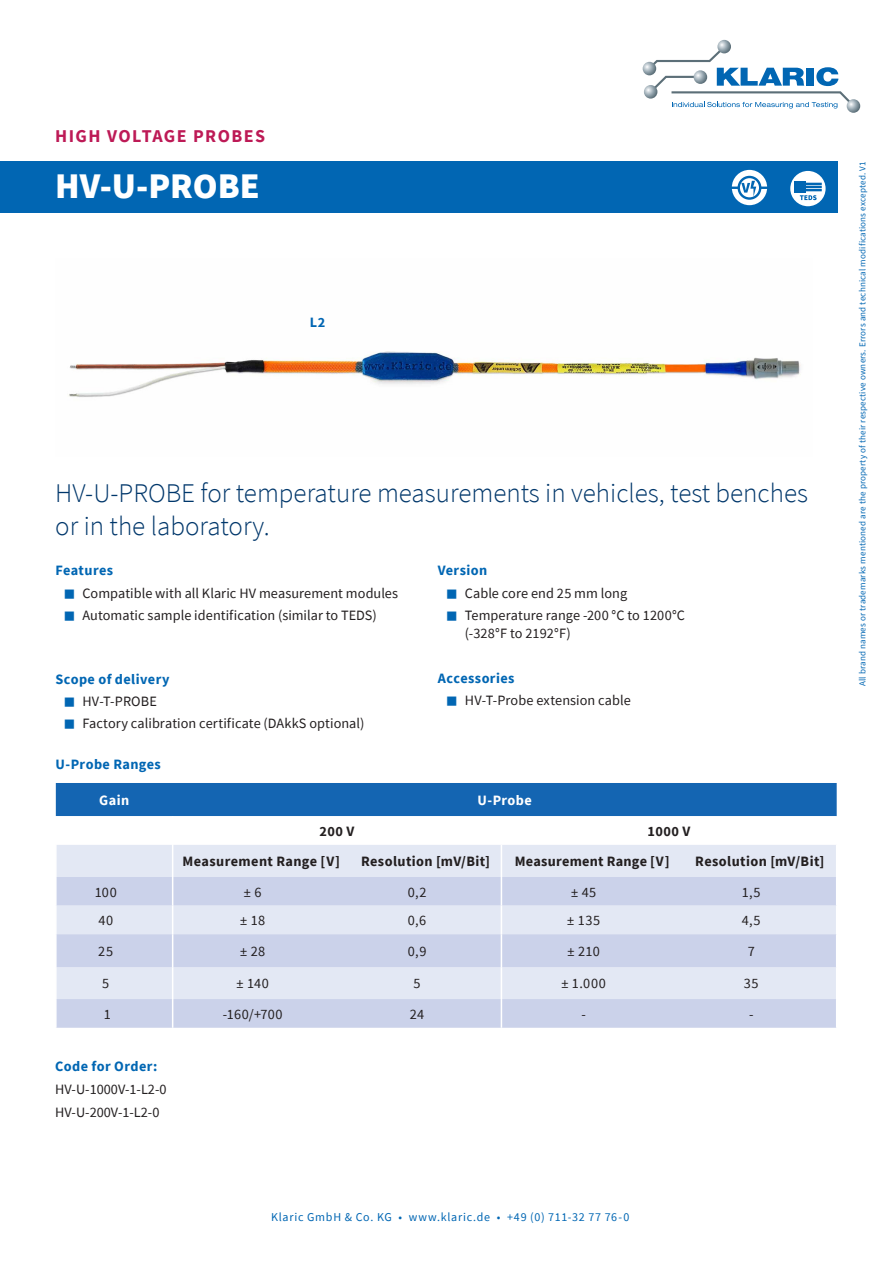
<style>
.page{position:relative;width:893px;height:1263px;background:#fff}
.page>*{position:absolute;margin:0;border:0;box-sizing:border-box;transform-origin:0 0}
.t1{font:900 36px "Source Sans Pro";color:#fff}
.t2{font:300 27px/32.4px "Source Sans Pro";color:#00376b}
.Volt_Kategorie{font:700 18px "Source Sans Pro";letter-spacing:.08em;color:#bd1a56}
.Zwischenüberschrift{font:14.25px/18px "Source Sans Pro";letter-spacing:.005em;color:#231f20}
.Tabelle_Zellenname_S{font:700 14.25px "Source Sans Pro";letter-spacing:.025em;color:#231f20}
.Tabellen_Zelleninhal{font:14.25px "Source Sans Pro";letter-spacing:.035em;color:#231f20}
.Zwischenüberschrift-2{font:700 14.25px "Source Sans Pro";letter-spacing:.03em;color:#0166b3}
.Tabelle_Zellenname_W{font:700 14.25px "Source Sans Pro";letter-spacing:.03em;color:#fff}
.Tabelle_Zellenname_T{font:700 14.25px "Source Sans Pro";letter-spacing:.045em;color:#231f20}
.t3{font:12px "Source Sans Pro";letter-spacing:.06em;color:#0166b3}
.t4{font:9px "Source Sans Pro";letter-spacing:.02em;color:#0166b3}
.s1{font-size:11.25px;color:#0166b3}
</style>
<div class="page">
<svg style="left:717px;top:40px;width:14px;height:13px"></svg>
<svg style="left:847px;top:99px;width:13px;height:14px"></svg>
<svg style="left:643px;top:44px;width:214px;height:65px"></svg>
<div style="left:0;top:162px;width:838px;height:51px;background:#0166b3"></div>
<img style="left:69px;top:351px;width:732px;height:46px">
<svg style="left:788px;top:169px;width:39px;height:39px"></svg>
<div style="left:787px;top:167px;width:42px;height:43px;border:4px solid #0166b3;border-radius:50%"></div>
<div style="left:794px;top:181px;width:12px;height:12px;background:#0166b3"></div>
<svg style="left:800px;top:183px;width:22px;height:17px"></svg>
<svg style="left:730px;top:168px;width:39px;height:39px"></svg>
<div style="left:728px;top:166px;width:43px;height:43px;border:4px solid #0166b3;border-radius:50%"></div>
<hr style="left:729px;top:187px;width:40px;height:2px;background:#0166b3">
<svg style="left:739px;top:177px;width:21px;height:22px"></svg>
<div style="left:737px;top:176px;width:24px;height:24px;border:2px solid #0166b3;border-radius:50%"></div>
<svg style="left:741px;top:181px;width:15px;height:16px"></svg>
<div style="left:57px;top:845px;width:779px;height:32px;background:#e3e8f4"></div>
<svg style="left:57px;top:877px;width:779px;height:151px;fill:#cbd2ea"></svg>
<div style="left:56px;top:783px;width:781px;height:34px;background:#1465b2"></div>
<hr style="left:172px;top:845px;width:1px;height:32px;background:#fff">
<svg style="left:172px;top:877px;width:1px;height:57px"></svg>
<hr style="left:172px;top:934px;width:1px;height:33px;background:#fff">
<hr style="left:172px;top:967px;width:1px;height:32px;background:#fff">
<svg style="left:172px;top:999px;width:1px;height:29px"></svg>
<hr style="left:501px;top:845px;width:1px;height:32px;background:#fff">
<svg style="left:501px;top:877px;width:1px;height:57px"></svg>
<hr style="left:501px;top:934px;width:1px;height:33px;background:#fff">
<hr style="left:501px;top:967px;width:1px;height:32px;background:#fff">
<svg style="left:501px;top:999px;width:1px;height:29px"></svg>
<p class="Volt_Kategorie" style="left:55px;top:124px;width:211px">HIGH VOLTAGE PROBES</p>
<p class="t1" style="left:55px;top:161px;width:206px">HV-U-PROBE</p>
<p class="Zwischenüberschrift-2" style="left:310px;top:313px;width:17px">L2</p>
<p class="t2" style="left:55px;top:477px;width:754px">HV-U-PROBE for temperature measurements in vehicles, test benches or in the laboratory.</p>
<p class="Zwischenüberschrift-2" style="left:55px;top:561px;width:59px">Features</p>
<p class="Zwischenüberschrift" style="left:64px;top:584px;width:335px"><span class="s1">■</span> Compatible with all Klaric HV measurement modules</p>
<p class="Zwischenüberschrift" style="left:64px;top:606px;width:314px"><span class="s1">■</span> Automatic sample identification (similar to TEDS)</p>
<p class="Zwischenüberschrift-2" style="left:438px;top:561px;width:51px">Version</p>
<p class="Zwischenüberschrift" style="left:447px;top:584px;width:182px"><span class="s1">■</span> Cable core end 25 mm long</p>
<p class="Zwischenüberschrift" style="left:465px;top:606px;width:222px;text-indent:-18px"><span class="s1">■</span> Temperature range -200 °C to 1200°C (-328°F to 2192°F)</p>
<p class="Zwischenüberschrift-2" style="left:55px;top:669px;width:116px">Scope of delivery</p>
<p class="Zwischenüberschrift" style="left:64px;top:692px;width:94px"><span class="s1">■</span> HV-T-PROBE</p>
<p class="Zwischenüberschrift" style="left:64px;top:714px;width:301px"><span class="s1">■</span> Factory calibration certificate (DAkkS optional)</p>
<p class="Zwischenüberschrift-2" style="left:438px;top:668px;width:78px">Accessories</p>
<p class="Zwischenüberschrift" style="left:447px;top:691px;width:185px"><span class="s1">■</span> HV-T-Probe extension cable</p>
<p class="Zwischenüberschrift-2" style="left:55px;top:754px;width:107px">U-Probe Ranges</p>
<p class="Tabelle_Zellenname_W" style="left:99px;top:790px;width:31px">Gain</p>
<p class="Tabelle_Zellenname_W" style="left:477px;top:790px;width:56px">U-Probe</p>
<p class="Tabelle_Zellenname_T" style="left:320px;top:821px;width:36px">200 V</p>
<p class="Tabelle_Zellenname_T" style="left:648px;top:821px;width:44px">1000 V</p>
<p class="Tabelle_Zellenname_S" style="left:183px;top:852px;width:159px">Measurement Range [V]</p>
<p class="Tabelle_Zellenname_S" style="left:361px;top:852px;width:131px">Resolution [mV/Bit]</p>
<p class="Tabelle_Zellenname_S" style="left:515px;top:852px;width:156px">Measurement Range [V]</p>
<p class="Tabelle_Zellenname_S" style="left:695px;top:852px;width:131px">Resolution [mV/Bit]</p>
<p class="Tabellen_Zelleninhal" style="left:95px;top:883px;width:24px">100</p>
<p class="Tabellen_Zelleninhal" style="left:244px;top:883px;width:19px">± 6</p>
<p class="Tabellen_Zelleninhal" style="left:408px;top:883px;width:20px">0,2</p>
<p class="Tabellen_Zelleninhal" style="left:571px;top:883px;width:27px">± 45</p>
<p class="Tabellen_Zelleninhal" style="left:742px;top:883px;width:20px">1,5</p>
<p class="Tabellen_Zelleninhal" style="left:98px;top:911px;width:16px">40</p>
<p class="Tabellen_Zelleninhal" style="left:240px;top:911px;width:26px">± 18</p>
<p class="Tabellen_Zelleninhal" style="left:408px;top:911px;width:20px">0,6</p>
<p class="Tabellen_Zelleninhal" style="left:567px;top:911px;width:34px">± 135</p>
<p class="Tabellen_Zelleninhal" style="left:742px;top:911px;width:20px">4,5</p>
<p class="Tabellen_Zelleninhal" style="left:98px;top:942px;width:16px">25</p>
<p class="Tabellen_Zelleninhal" style="left:240px;top:942px;width:27px">± 28</p>
<p class="Tabellen_Zelleninhal" style="left:408px;top:942px;width:20px">0,9</p>
<p class="Tabellen_Zelleninhal" style="left:568px;top:942px;width:34px">± 210</p>
<p class="Tabellen_Zelleninhal" style="left:748px;top:942px;width:9px">7</p>
<p class="Tabellen_Zelleninhal" style="left:102px;top:975px;width:9px">5</p>
<p class="Tabellen_Zelleninhal" style="left:237px;top:975px;width:34px">± 140</p>
<p class="Tabellen_Zelleninhal" style="left:414px;top:975px;width:9px">5</p>
<p class="Tabellen_Zelleninhal" style="left:561px;top:975px;width:46px">± 1.000</p>
<p class="Tabellen_Zelleninhal" style="left:744px;top:975px;width:16px">35</p>
<p class="Tabellen_Zelleninhal" style="left:104px;top:1005px;width:9px">1</p>
<p class="Tabellen_Zelleninhal" style="left:223px;top:1005px;width:61px">-160/+700</p>
<p class="Tabellen_Zelleninhal" style="left:410px;top:1005px;width:16px">24</p>
<p class="Tabellen_Zelleninhal" style="left:581px;top:1005px;width:6px">-</p>
<p class="Tabellen_Zelleninhal" style="left:749px;top:1005px;width:6px">-</p>
<p class="Zwischenüberschrift-2" style="left:55px;top:1056px;width:104px">Code for Order:</p>
<p class="Zwischenüberschrift" style="left:55px;top:1080px;width:113px">HV-U-1000V-1-L2-0</p>
<p class="Zwischenüberschrift" style="left:55px;top:1103px;width:106px">HV-U-200V-1-L2-0</p>
<p class="t4" style="left:857px;top:686px;width:526px;rotate:-90deg">All brand names or trademarks mentioned are the property of their respective owners. Errors and technical modifications excepted. V1</p>
<p class="t3" style="left:271px;top:1209px;width:360px">Klaric GmbH &amp; Co. KG • www.klaric.de • +49 (0) 711-32 77 76-0</p>
</div>
